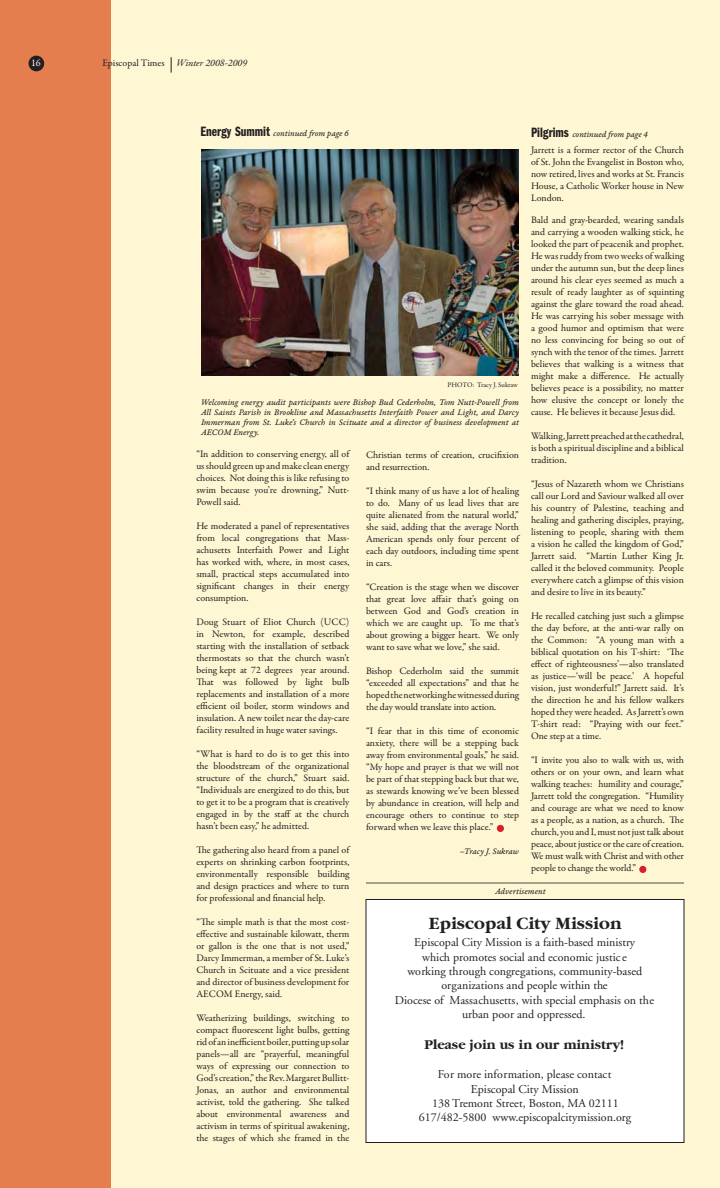
<style>
.page{position:relative;width:720px;height:1188px;background:#fff}
.page>*{position:absolute;margin:0;border:0;box-sizing:border-box;transform-origin:0 0}
.t1{font:700 18px "Garamond";color:#231f20}
.t2{font:700 14px "Garamond";color:#231f20}
.t3{font:12px/14.4px "Adobe Garamond";color:#231f20;text-align:center}
.t4{font:10px/12px "Garamond Premr Pro";letter-spacing:-.005em;color:#231f20;text-align:justify}
.t5{font:italic 10px "Garamond Premr Pro";color:#231f20}
.t6{font:10px "Garamond Premr Pro";color:#fff}
.t7{font:9px/10px "Garamond Premr Pro It Capt";color:#231f20;text-align:justify}
.t8{font:7px "Garamond Premr Pro";letter-spacing:-.005em;color:#231f20}
.s1{font-style:normal}
.s2{font-family:"Franklin Gothic Demi Comp";font-size:14px}
.s3{font-family:"Garamond"}
</style>
<div class="page">
<div style="left:103px;top:0;width:617px;height:1188px;background:#fff6d3"></div>
<div style="left:0;top:0;width:111px;height:1188px;background:#e57e4f"></div>
<img style="left:201px;top:150px;width:318px;height:226px">
<div style="left:366px;top:900px;width:318px;height:242px;background:#fff"></div>
<div style="left:366px;top:899px;width:318px;height:244px;border:1px solid #231f20"></div>
<div style="left:497px;top:825px;width:7px;height:7px;background:#d52129;border-radius:50%"></div>
<div style="left:639px;top:866px;width:7px;height:7px;background:#d52129;border-radius:50%"></div>
<div style="left:28px;top:56px;width:16px;height:15px;background:#231f20;border-radius:50%"></div>
<svg style="left:171px;top:57px;width:1px;height:16px"></svg>
<hr style="left:366px;top:883px;width:318px;height:1px;background:#231f20">
<p class="t6" style="left:31px;top:57px;width:11px">16</p>
<p class="t5" style="left:102px;top:56px;width:146px"><span class="s1">Episcopal Times</span> Winter 2008-2009</p>
<p class="t7" style="left:200px;top:128px;width:150px"><span class="s2">Energy Summit</span> continued from page 6</p>
<p class="t7" style="left:531px;top:129px;width:118px"><span class="s2">Pilgrims</span> continued from page 4</p>
<p class="t4" style="left:531px;top:144px;width:155px">Jarrett is a former rector of the Church of St. John the Evangelist in Boston who, now retired, lives and works at St. Francis House, a Catholic Worker house in New London.</p>
<p class="t4" style="left:531px;top:214px;width:155px">Bald and gray-bearded, wearing sandals and carrying a wooden walking stick, he looked the part of peacenik and prophet.<br>He was ruddy from two weeks of walking under the autumn sun, but the deep lines around his clear eyes seemed as much a result of ready laughter as of squinting against the glare toward the road ahead.<br>He was carrying his sober message with a good humor and optimism that were no less convincing for being so out of synch with the tenor of the times. Jarrett believes that walking is a witness that might make a difference. He actually believes peace is a possibility, no matter how elusive the concept or lonely the cause. He believes it because Jesus did.</p>
<p class="t4" style="left:531px;top:430px;width:155px">Walking, Jarrett preached at the cathedral, is both a spiritual discipline and a biblical tradition.</p>
<p class="t4" style="left:531px;top:478px;width:155px">“Jesus of Nazareth whom we Christians call our Lord and Saviour walked all over his country of Palestine, teaching and healing and gathering disciples, praying, listening to people, sharing with them a vision he called the kingdom of God,” Jarrett said. “Martin Luther King Jr. called it the beloved community. People everywhere catch a glimpse of this vision and desire to live in its beauty.”</p>
<p class="t4" style="left:531px;top:610px;width:155px">He recalled catching just such a glimpse the day before, at the anti-war rally on the Common: “A young man with a biblical quotation on his T-shirt: ‘The effect of righteousness’—also translated as justice—‘will be peace.’ A hopeful vision, just wonderful!” Jarrett said. It’s the direction he and his fellow walkers hoped they were headed. As Jarrett’s own T-shirt read: “Praying with our feet.” One step at a time.</p>
<p class="t4" style="left:531px;top:754px;width:155px">“I invite you also to walk with us, with others or on your own, and learn what walking teaches: humility and courage,” Jarrett told the congregation. “Humility and courage are what we need to know as a people, as a nation, as a church. The church, you and I, must not just talk about peace, about justice or the care of creation.<br>We must walk with Christ and with other people to change the world.” n</p>
<p class="t8" style="left:448px;top:380px;width:72px">PHOTO: Tracy J. Sukraw</p>
<p class="t7" style="left:201px;top:397px;width:320px">Welcoming energy audit participants were Bishop Bud Cederholm, Tom Nutt-Powell from All Saints Parish in Brookline and Massachusetts Interfaith Power and Light, and Darcy Immerman from St. Luke’s Church in Scituate and a director of business development at AECOM Energy.</p>
<p class="t4" style="left:196px;top:448px;width:155px">“In addition to conserving energy, all of us should green up and make clean energy choices. Not doing this is like refusing to swim because you’re drowning,” Nutt-Powell said.</p>
<p class="t4" style="left:196px;top:520px;width:155px">He moderated a panel of representatives from local congregations that Mass&shy;achusetts Interfaith Power and Light has worked with, where, in most cases, small, practical steps accumulated into significant changes in their energy consumption.</p>
<p class="t4" style="left:196px;top:616px;width:155px">Doug Stuart of Eliot Church (UCC) in Newton, for example, described starting with the installation of setback thermostats so that the church wasn’t being kept at 72 degrees year around.<br>That was followed by light bulb replacements and installation of a more efficient oil boiler, storm windows and insulation. A new toilet near the day-care facility resulted in huge water savings.</p>
<p class="t4" style="left:196px;top:748px;width:155px">“What is hard to do is to get this into the bloodstream of the organizational structure of the church,” Stuart said. “Individuals are energized to do this, but to get it to be a program that is creatively engaged in by the staff at the church hasn’t been easy,” he admitted.</p>
<p class="t4" style="left:196px;top:844px;width:155px">The gathering also heard from a panel of experts on shrinking carbon footprints, environmentally responsible building and design practices and where to turn for professional and financial help.</p>
<p class="t4" style="left:196px;top:916px;width:155px">“The simple math is that the most cost&shy;effective and sustainable kilowatt, therm or gallon is the one that is not used,” Darcy Immerman, a member of St. Luke’s Church in Scituate and a vice president and director of business development for AECOM Energy, said.</p>
<p class="t4" style="left:196px;top:1012px;width:155px">Weatherizing buildings, switching to compact fluorescent light bulbs, getting rid of an inefficient boiler, putting up solar panels—all are “prayerful, meaningful ways of expressing our connection to God’s creation,” the Rev. Margaret Bullitt-Jonas, an author and environmental activist, told the gathering. She talked about environmental awareness and activism in terms of spiritual awakening, the stages of which she framed in the</p>
<p class="t4" style="left:366px;top:450px;width:155px">Christian terms of creation, crucifixion and resurrection.</p>
<p class="t4" style="left:366px;top:486px;width:155px">“I think many of us have a lot of healing to do. Many of us lead lives that are quite alienated from the natural world,” she said, adding that the average North American spends only four percent of each day outdoors, including time spent in cars.</p>
<p class="t4" style="left:366px;top:582px;width:154px">“Creation is the stage when we discover that great love affair that’s going on between God and God’s creation in which we are caught up. To me that’s about growing a bigger heart. We only want to save what we love,” she said.</p>
<p class="t4" style="left:366px;top:666px;width:155px">Bishop Cederholm said the summit “exceeded all expectations” and that he hoped the networking he witnessed during the day would translate into action.</p>
<p class="t4" style="left:366px;top:726px;width:155px">“I fear that in this time of economic anxiety, there will be a stepping back away from environmental goals,” he said. “My hope and prayer is that we will not be part of that stepping back but that we, as stewards knowing we’ve been blessed by abundance in creation, will help and encourage others to continue to step forward when we leave this place.” n</p>
<p class="t7" style="left:460px;top:847px;width:61px">–Tracy J. Sukraw</p>
<p class="t7" style="left:495px;top:886px;width:52px">Advertisement</p>
<h1 class="t1" style="left:429px;top:914px;width:194px">Episcopal City Mission</h1>
<p class="t3" style="left:395px;top:936px;width:261px">Episcopal City Mission is a faith-based ministry<br>which promotes social and economic justice<br>working through congregations, community-based organizations and people within the<br>Diocese of Massachusetts, with special emphasis on the urban poor and oppressed.</p>
<h2 class="t2" style="left:424px;top:1036px;width:201px">Please join us in our ministry!</h2>
<p class="t3" style="left:419px;top:1068px;width:214px">For more information, please contact Episcopal City Mission<br>138 Tremont Street, Boston, MA 02111<br>617/482-5800 www<span class="s3">.</span>episcopalcitymission.org</p>
</div>
